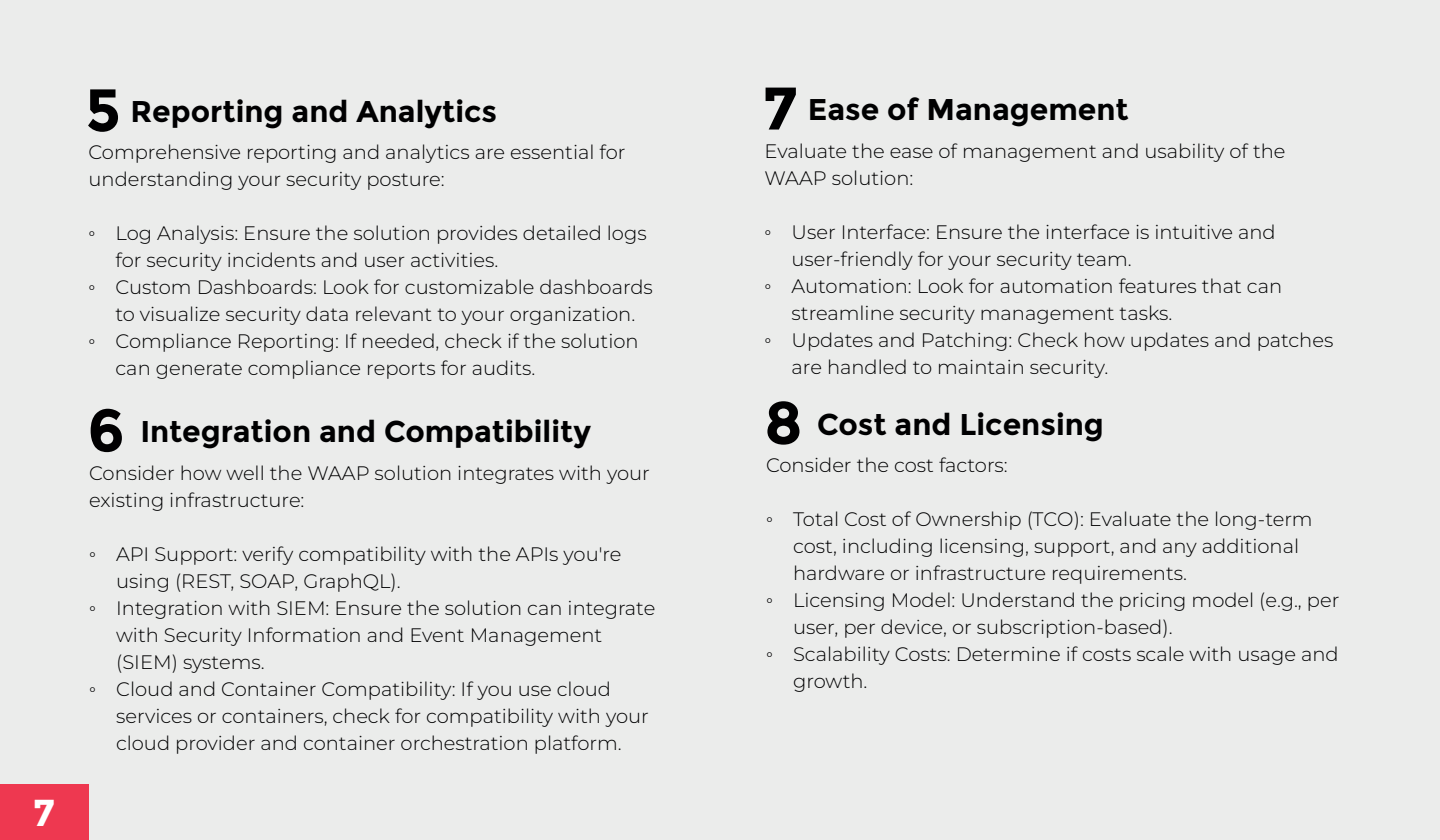
<style>
.page{position:relative;width:1440px;height:840px;background:#ebeceb}
.page>*{position:absolute;margin:0;border:0;box-sizing:border-box;transform-origin:0 0}
.t1{font:700 37.5px "Montserrat";color:#fff}
.t2{font:700 30px "Montserrat";color:#000001}
.t3{font:300 19.5px/27px "Montserrat";color:#000001}
.s1{font-size:60px}
.s2{font-family:"Times New Roman";font-weight:400}
</style>
<div class="page">
<div style="left:0;top:784px;width:88px;height:56px;background:#ee3850"></div>
<h1 class="t1" style="left:33px;top:790px;width:23px">7</h1>
<h2 class="t2" style="left:85px;top:94px;width:414px"><span class="s1">5</span> Reporting and Analytics</h2>
<p class="t3" style="left:88px;top:138px;width:539px">Comprehensive reporting and analytics are essential for understanding your security posture:</p>
<p class="t3" style="left:88px;top:219px;width:560px"><span class="s2">◦</span> Log Analysis: Ensure the solution provides detailed logs</p>
<p class="t3" style="left:116px;top:246px;width:384px">for security incidents and user activities.</p>
<p class="t3" style="left:88px;top:273px;width:566px"><span class="s2">◦</span> Custom Dashboards: Look for customizable dashboards</p>
<p class="t3" style="left:116px;top:300px;width:521px">to visualize security data relevant to your organization.</p>
<p class="t3" style="left:88px;top:327px;width:552px"><span class="s2">◦</span> Compliance Reporting: If needed, check if the solution</p>
<p class="t3" style="left:116px;top:354px;width:421px">can generate compliance reports for audits.</p>
<h2 class="t2" style="left:87px;top:414px;width:505px"><span class="s1">6</span> Integration and Compatibility</h2>
<p class="t3" style="left:89px;top:459px;width:562px">Consider how well the WAAP solution integrates with your existing infrastructure:</p>
<p class="t3" style="left:89px;top:540px;width:534px"><span class="s2">◦</span> API Support: verify compatibility with the APIs you're</p>
<p class="t3" style="left:116px;top:567px;width:286px">using (REST, SOAP, GraphQL).</p>
<p class="t3" style="left:89px;top:594px;width:568px"><span class="s2">◦</span> Integration with SIEM: Ensure the solution can integrate</p>
<p class="t3" style="left:116px;top:621px;width:488px">with Security Information and Event Management</p>
<p class="t3" style="left:116px;top:648px;width:150px">(SIEM) systems.</p>
<p class="t3" style="left:89px;top:675px;width:523px"><span class="s2">◦</span> Cloud and Container Compatibility: If you use cloud</p>
<p class="t3" style="left:116px;top:702px;width:534px">services or containers, check for compatibility with your</p>
<p class="t3" style="left:116px;top:729px;width:507px">cloud provider and container orchestration platform.</p>
<h2 class="t2" style="left:763px;top:92px;width:367px"><span class="s1">7</span> Ease of Management</h2>
<p class="t3" style="left:765px;top:137px;width:522px">Evaluate the ease of management and usability of the<br>WAAP solution:</p>
<p class="t3" style="left:765px;top:218px;width:513px"><span class="s2">◦</span> User Interface: Ensure the interface is intuitive and</p>
<p class="t3" style="left:792px;top:245px;width:342px">user-friendly for your security team.</p>
<p class="t3" style="left:765px;top:272px;width:519px"><span class="s2">◦</span> Automation: Look for automation features that can</p>
<p class="t3" style="left:792px;top:299px;width:382px">streamline security management tasks.</p>
<p class="t3" style="left:765px;top:326px;width:570px"><span class="s2">◦</span> Updates and Patching: Check how updates and patches</p>
<p class="t3" style="left:792px;top:353px;width:318px">are handled to maintain security.</p>
<h2 class="t2" style="left:764px;top:407px;width:341px"><span class="s1">8</span> Cost and Licensing</h2>
<p class="t3" style="left:766px;top:451px;width:243px">Consider the cost factors:</p>
<p class="t3" style="left:766px;top:505px;width:548px"><span class="s2">◦</span> Total Cost of Ownership (TCO): Evaluate the long-term</p>
<p class="t3" style="left:793px;top:532px;width:508px">cost, including licensing, support, and any additional</p>
<p class="t3" style="left:793px;top:559px;width:396px">hardware or infrastructure requirements.</p>
<p class="t3" style="left:766px;top:586px;width:575px"><span class="s2">◦</span> Licensing Model: Understand the pricing model (e.g., per</p>
<p class="t3" style="left:793px;top:613px;width:381px">user, per device, or subscription-based).</p>
<p class="t3" style="left:766px;top:640px;width:574px"><span class="s2">◦</span> Scalability Costs: Determine if costs scale with usage and</p>
<p class="t3" style="left:793px;top:667px;width:76px">growth.</p>
</div>
